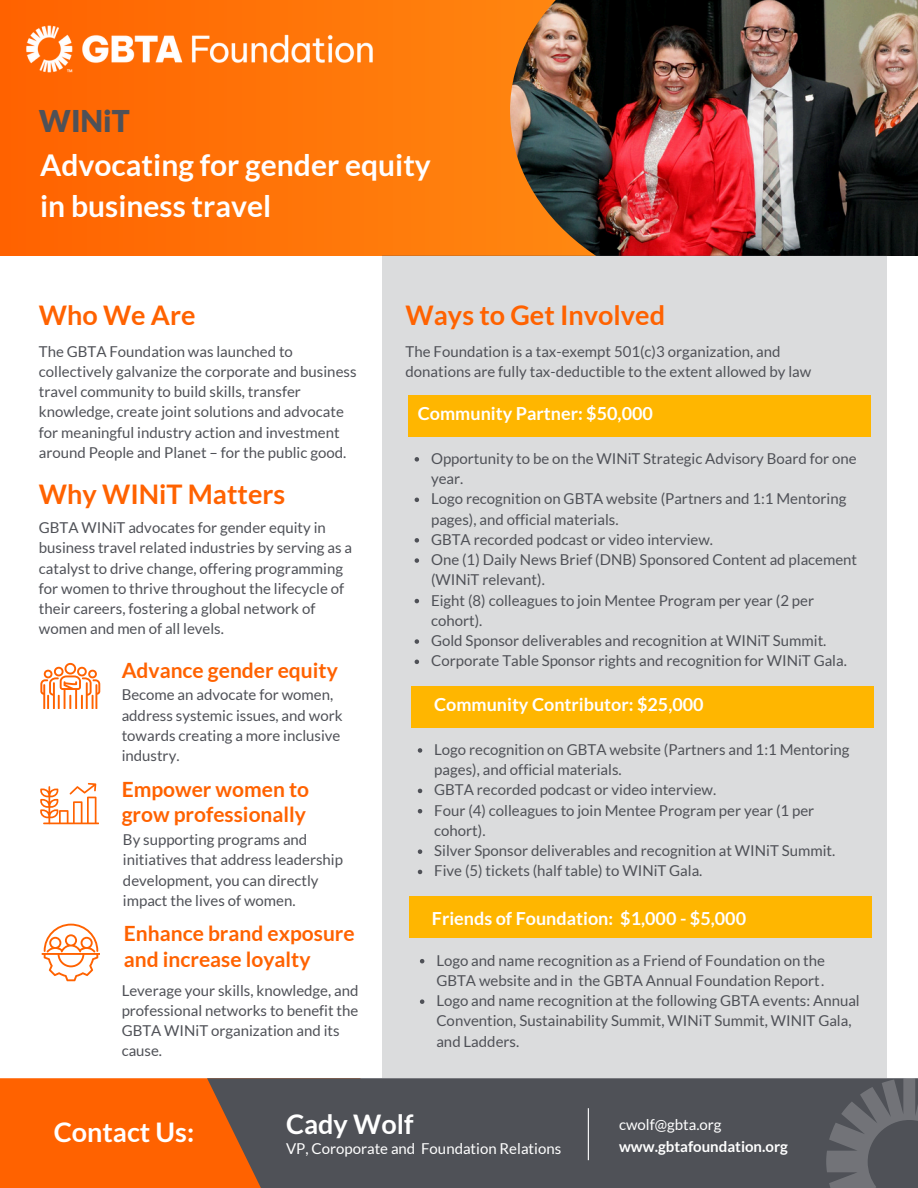
<style>
.page{position:relative;width:918px;height:1188px;background:#fff}
.page>*{position:absolute;margin:0;border:0;box-sizing:border-box;transform-origin:0 0}
.t1{font:700 30px/41.7px "Lato";color:#fff}
.t2{font:900 30px "Lato";color:#4f5157}
.t3{font:700 27px "Lato";color:#ff6200}
.t4{font:700 27px "Lato";color:#fff}
.t5{font:700 21px/25.8px "Lato";color:#ff6200}
.t6{font:700 18px "Lato";color:#fff}
.t7{font:15px/20.2px "Lato";color:#4f5157}
.t8{font:15px "Lato";color:#fff}
.t9{font:700 15px "Lato";color:#fff}
</style>
<div class="page">
<svg style="left:0;top:0;width:510px;height:256px;background:#fe7308"></svg>
<img style="left:0;top:0;width:398px;height:99px">
<img style="left:510px;top:0;width:408px;height:256px">
<div style="left:382px;top:256px;width:505px;height:822px;background:#dbdcdd"></div>
<svg style="left:415px;top:457px;width:4px;height:5px"></svg>
<svg style="left:415px;top:498px;width:4px;height:4px"></svg>
<svg style="left:415px;top:538px;width:4px;height:5px"></svg>
<svg style="left:415px;top:558px;width:4px;height:5px"></svg>
<svg style="left:415px;top:599px;width:4px;height:4px"></svg>
<svg style="left:415px;top:639px;width:4px;height:5px"></svg>
<svg style="left:415px;top:660px;width:4px;height:4px"></svg>
<div style="left:408px;top:395px;width:463px;height:41px;background:#ffb600"></div>
<div style="left:411px;top:686px;width:463px;height:41px;background:#ffb600"></div>
<svg style="left:418px;top:748px;width:4px;height:5px"></svg>
<svg style="left:418px;top:789px;width:4px;height:4px"></svg>
<svg style="left:418px;top:809px;width:4px;height:4px"></svg>
<svg style="left:418px;top:849px;width:4px;height:5px"></svg>
<svg style="left:418px;top:870px;width:4px;height:4px"></svg>
<div style="left:409px;top:897px;width:463px;height:41px;background:#ffb600"></div>
<svg style="left:420px;top:959px;width:4px;height:4px"></svg>
<svg style="left:420px;top:999px;width:4px;height:5px"></svg>
<div style="left:0;top:1078px;width:429px;height:110px;background:#ff6200"></div>
<div style="left:207px;top:1078px;width:711px;height:110px;background:#4f5157"></div>
<svg style="left:40px;top:783px;width:59px;height:41px"></svg>
<svg style="left:40px;top:663px;width:60px;height:46px"></svg>
<svg style="left:41px;top:924px;width:59px;height:57px"></svg>
<svg style="left:826px;top:1078px;width:92px;height:110px"></svg>
<hr style="left:588px;top:1108px;width:1px;height:52px;background:#fff">
<h4 class="t2" style="left:39px;top:102px;width:92px">WINiT</h4>
<p class="t1" style="left:40px;top:143px;width:392px">Advocating for gender equity in business travel</p>
<p class="t3" style="left:39px;top:298px;width:158px">Who We Are</p>
<p class="t3" style="left:406px;top:298px;width:261px">Ways to Get Involved</p>
<h1 class="t7" style="left:39px;top:341px;width:319px">The GBTA Foundation was launched to collectively galvanize the corporate and business travel community to build skills, transfer knowledge, create joint solutions and advocate for meaningful industry action and investment around People and Planet – for the public good.</h1>
<p class="t7" style="left:406px;top:341px;width:407px">The Foundation is a tax-exempt 501(c)3 organization, and donations are fully tax-deductible to the extent allowed by law</p>
<p class="t6" style="left:418px;top:402px;width:237px">Community Partner: $50,000</p>
<p class="t7" style="left:431px;top:448px;width:427px">Opportunity to be on the WINiT Strategic Advisory Board for one year.</p>
<h1 class="t7" style="left:431px;top:488px;width:417px">Logo recognition on GBTA website (Partners and 1:1 Mentoring pages), and official materials.</h1>
<p class="t7" style="left:431px;top:529px;width:283px">GBTA recorded podcast or video interview.</p>
<h3 class="t7" style="left:431px;top:549px;width:428px">One (1) Daily News Brief (DNB) Sponsored Content ad placement (WINiT relevant).</h3>
<p class="t7" style="left:431px;top:590px;width:385px">Eight (8) colleagues to join Mentee Program per year (2 per cohort).</p>
<p class="t7" style="left:431px;top:630px;width:397px">Gold Sponsor deliverables and recognition at WINiT Summit.</p>
<p class="t7" style="left:431px;top:650px;width:417px">Corporate Table Sponsor rights and recognition for WINiT Gala.</p>
<h1 class="t3" style="left:39px;top:478px;width:248px">Why WINiT Matters</h1>
<p class="t7" style="left:39px;top:517px;width:315px">GBTA WINiT advocates for gender equity in business travel related industries by serving as a catalyst to drive change, offering programming for women to thrive throughout the lifecycle of their careers, fostering a global network of women and men of all levels.</p>
<h2 class="t5" style="left:122px;top:657px;width:218px">Advance gender equity</h2>
<p class="t7" style="left:122px;top:684px;width:222px">Become an advocate for women, address systemic issues, and work towards creating a more inclusive industry.</p>
<p class="t5" style="left:122px;top:776px;width:189px">Empower women to grow professionally</p>
<h2 class="t7" style="left:123px;top:829px;width:222px">By supporting programs and initiatives that address leadership development, you can directly impact the lives of women.</h2>
<p class="t5" style="left:124px;top:920px;width:232px">Enhance brand exposure and increase loyalty</p>
<p class="t7" style="left:122px;top:980px;width:238px">Leverage your skills, knowledge, and professional networks to benefit the<br>GBTA WINiT organization and its cause.</p>
<p class="t6" style="left:434px;top:693px;width:271px">Community Contributor: $25,000</p>
<p class="t7" style="left:434px;top:739px;width:417px">Logo recognition on GBTA website (Partners and 1:1 Mentoring pages), and official materials.</p>
<p class="t7" style="left:434px;top:780px;width:283px">GBTA recorded podcast or video interview.</p>
<p class="t7" style="left:434px;top:800px;width:382px">Four (4) colleagues to join Mentee Program per year (1 per cohort).</p>
<h3 class="t7" style="left:434px;top:840px;width:403px">Silver Sponsor deliverables and recognition at WINiT Summit.</h3>
<p class="t7" style="left:434px;top:861px;width:270px">Five (5) tickets (half table) to WINiT Gala.</p>
<h3 class="t6" style="left:432px;top:907px;width:316px">Friends of Foundation: $1,000 - $5,000</h3>
<p class="t7" style="left:436px;top:950px;width:390px">Logo and name recognition as a Friend of Foundation on the<br>GBTA website and in the GBTA Annual Foundation Report.</p>
<p class="t7" style="left:436px;top:990px;width:425px">Logo and name recognition at the following GBTA events: Annual<br>Convention, Sustainability Summit, WINiT Summit, WINIT Gala, and Ladders.</p>
<p class="t4" style="left:54px;top:1115px;width:142px">Contact Us:</p>
<p class="t4" style="left:286px;top:1107px;width:129px">Cady Wolf</p>
<h2 class="t8" style="left:286px;top:1139px;width:277px">VP, Coroporate and Foundation Relations</h2>
<p class="t8" style="left:619px;top:1115px;width:104px">cwolf@gbta.org</p>
<p class="t9" style="left:619px;top:1137px;width:170px">www.gbtafoundation.org</p>
</div>
